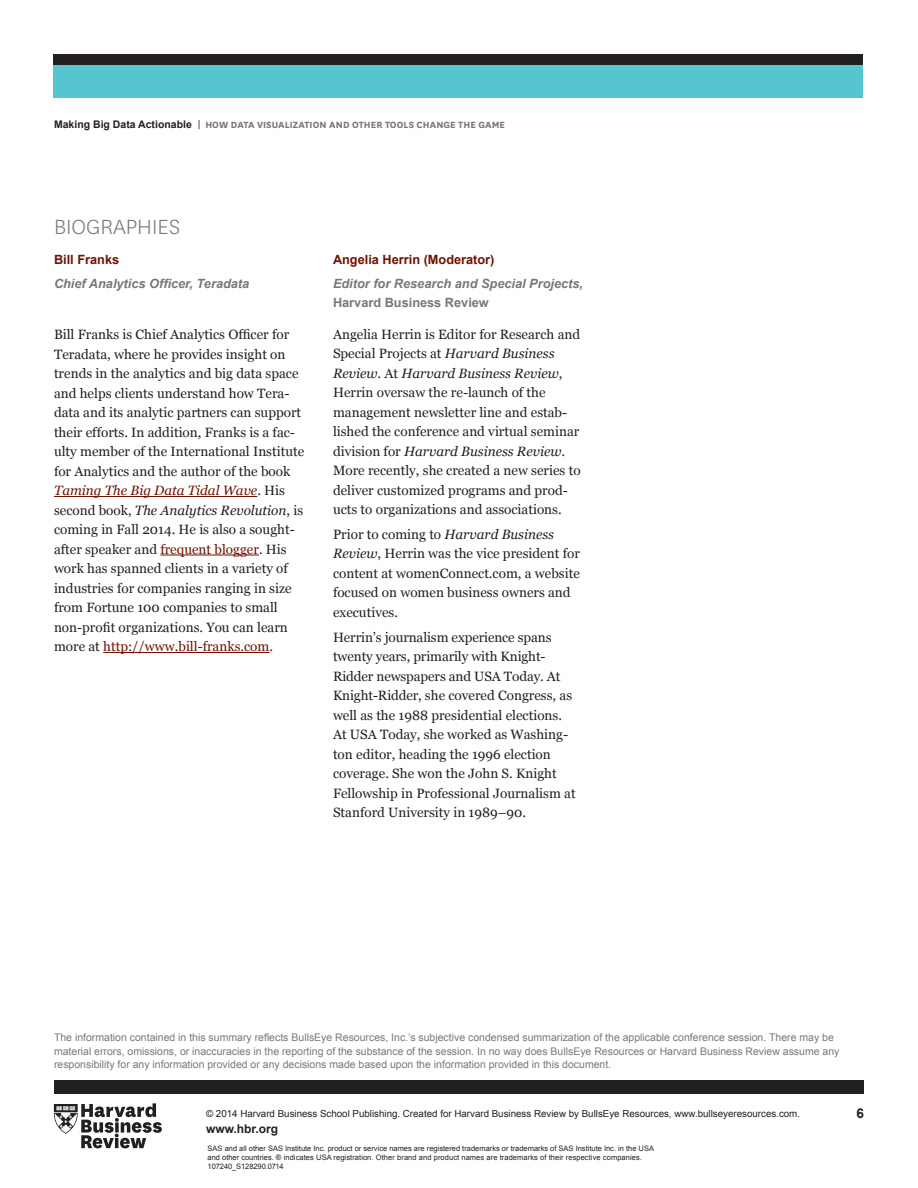
<style>
.page{position:relative;width:918px;height:1188px;background:#fff}
.page>*{position:absolute;margin:0;border:0;box-sizing:border-box;transform-origin:0 0}
.t1{font:300 24px "National HBR";color:#77787b}
.t2{font:13.5px/19.5px "Georgia";color:#231f20}
.t3{font:700 13.5px "Arial";color:#231f20}
.t4{font:italic 700 12.75px "Arial";color:#77787b}
.t5{font:700 12.75px "Arial";color:#6f1200}
.t6{font:700 12.75px "Arial";color:#77787b}
.t7{font:700 12px "Arial";color:#231f20}
.t8{font:10.5px/13.5px "Arial";color:#77787b}
.t9{font:700 10.5px "National HBR";letter-spacing:.01em;color:#77787b}
.t10{font:9.75px "Arial";color:#231f20}
.t11{font:7.5px/9px "Arial";color:#231f20}
.s1{font-family:"Arial";color:#231f20}
.s2{font-weight:400;color:#231f20}
.s3{font-style:italic;color:#6f1200}
.s4{font-style:italic}
.s5{color:#6f1200}
.s6{font-style:inherit}
</style>
<div class="page">
<div style="left:54px;top:1080px;width:810px;height:14px;background:#231f20"></div>
<svg style="left:53px;top:1103px;width:109px;height:45px"></svg>
<div style="left:53px;top:64px;width:810px;height:33px;background:#56c5d0"></div>
<div style="left:53px;top:54px;width:810px;height:10px;background:#231f20"></div>
<hr style="left:54px;top:496px;width:203px;height:1px;background:#6f1200">
<hr style="left:160px;top:555px;width:99px;height:1px;background:#6f1200">
<hr style="left:103px;top:652px;width:166px;height:1px;background:#6f1200">
<p class="t9" style="left:54px;top:117px;width:453px"><span class="s1">Making Big Data Actionable</span> <span class="s2">|</span> HOW DATA VISUALIZATION AND OTHER TOOLS CHANGE THE GAME</p>
<h1 class="t1" style="left:54px;top:212px;width:126px">BIOGRAPH IES</h1>
<p class="t5" style="left:54px;top:251px;width:67px">Bill Franks</p>
<p class="t4" style="left:54px;top:275px;width:197px">Chief Analytics Officer, Teradata</p>
<p class="t2" style="left:54px;top:325px;width:252px">Bill Franks is Chief Analytics Officer for Teradata, where he provides insight on trends in the analytics and big data space and helps clients understand how Tera&shy;data and its analytic partners can support their efforts. In addition, Franks is a fac&shy;ulty member of the International Institute for Analytics and the author of the book <span class="s3">Taming The Big Data Tidal Wave</span>. His second book, <span class="s4">The Analytics Revolution</span>, is coming in Fall 2014. He is also a sought&shy;after speaker and <span class="s5">frequent blogger</span>. His work has spanned clients in a variety of industries for companies ranging in size from Fortune 100 companies to small non-profit organizations. You can learn more at <span class="s5">http://www.bill-franks.com</span>.</p>
<p class="t5" style="left:333px;top:251px;width:163px">Angelia Herrin (Moderator)</p>
<p class="t4" style="left:333px;top:275px;width:252px">Editor for Research and Special Projects,</p>
<p class="t6" style="left:333px;top:294px;width:157px">Harvard Business Review</p>
<p class="t2" style="left:333px;top:324px;width:249px">Angelia Herrin is Editor for Research and Special Projects at <span class="s4">Harvard Business Review</span>. At <span class="s4">Harvard Business Review</span>, Herrin oversaw the re-launch of the management newsletter line and estab&shy;lished the conference and virtual seminar division for <span class="s4">Harvard Business Review</span>.<br>More recently, she created a new series to deliver customized programs and prod&shy;ucts to organizations and associations.</p>
<p class="t2" style="left:333px;top:525px;width:248px">Prior to coming to <span class="s4">Harvard Business Review</span>, Herrin was the vice president for content at womenConnect.com, a website focused on women business owners and executives.</p>
<p class="t2" style="left:333px;top:628px;width:244px">Herrin’s journalism experience spans twenty years, primarily with Knight-Ridder newspapers and USA Today. At Knight-Ridder, she covered Congress, as well as the 1988 presidential elections.<br>At USA Today, she worked as Washing&shy;ton editor, heading the 1996 election coverage. She won the John S. Knight Fellowship in Professional Journalism at Stanford University in 1989–90.</p>
<p class="t8" style="left:54px;top:1031px;width:787px">The information contained in this summary reflects BullsEye Resources, Inc.’s subjective condensed summarization of the applicable conference session. There may be material errors, omissions, or inaccuracies in the reporting of the substance of the session. In no way does BullsEye Resources or Harvard Business Review assume any responsibility for any information provided or any decisions made based upon the information provided in this document.</p>
<p class="t10" style="left:206px;top:1107px;width:596px">© 2014 Harvard Business School Publishing. Created for Harvard Business Review by BullsEye Resources, www.bullseyeresources.com.</p>
<p class="t7" style="left:206px;top:1121px;width:74px">www.hbr.org</p>
<p class="t11" style="left:208px;top:1143px;width:448px">SAS and all other SAS Institute Inc. product or service names are registered trademarks or trademarks of SAS Institute Inc. in the USA and other countries. ® indicates USA registration. Other brand and product names are trademarks of their respective companies.<br>10<span class="s6">7240</span>_S1<span class="s6">28290</span>.0<span class="s6">7</span>14</p>
<p class="t3" style="left:856px;top:1104px;width:9px">6</p>
</div>
